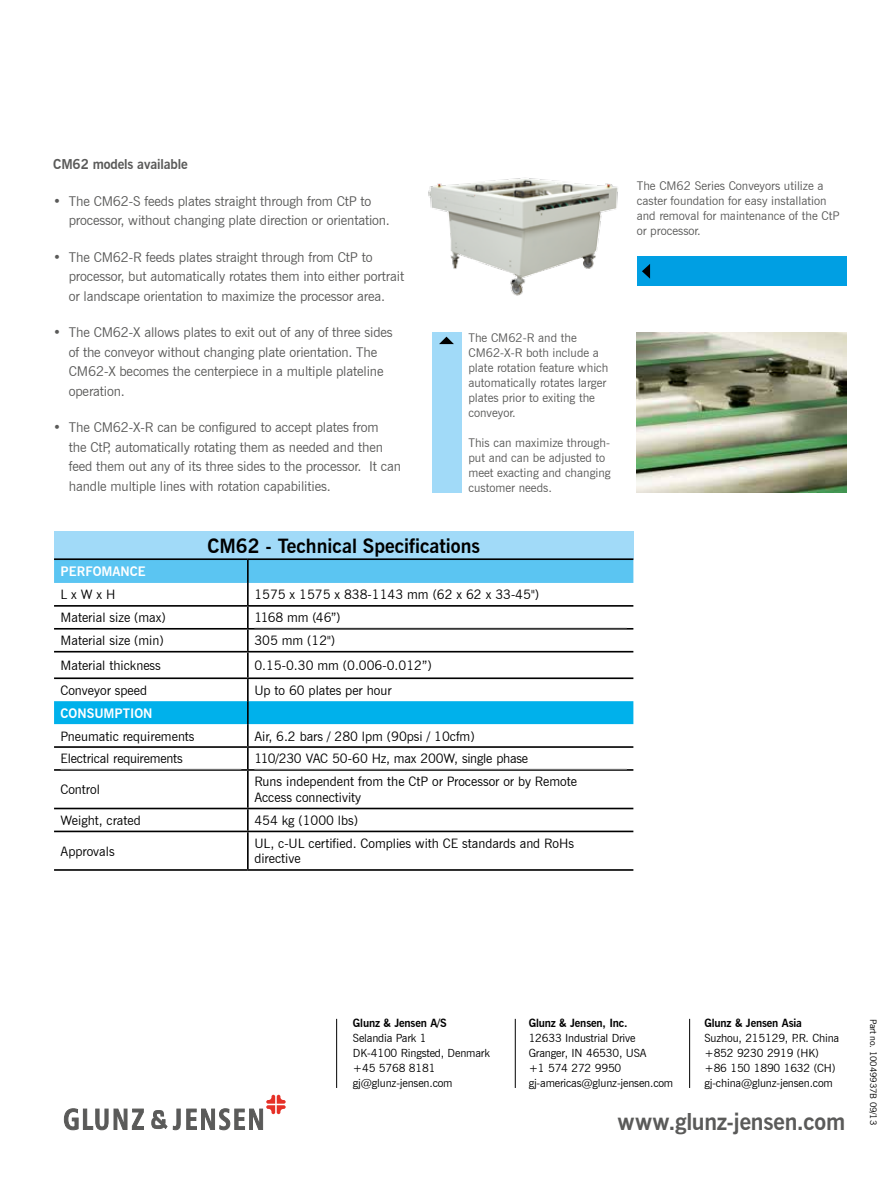
<style>
.page{position:relative;width:893px;height:1191px;background:#fff}
.page>*{position:absolute;margin:0;border:0;box-sizing:border-box;transform-origin:0 0}
.t1{font:700 23.1px "News Gothic BT";letter-spacing:-.01em;color:#5a5a59}
.t2{font:700 19.5px "News Gothic BT";color:#000}
.t3{font:13.5px/19.5px "News Gothic BT";letter-spacing:-.01em;color:#5a5a59}
.t4{font:700 13.5px "News Gothic BT";letter-spacing:-.01em;color:#5a5a59}
.t5{font:13.05px/15.6px "News Gothic BT";color:#000}
.t6{font:13.05px "News Gothic BT";letter-spacing:-.02em;color:#000}
.t7{font:700 13.05px "News Gothic BT";color:#fff}
.t8{font:12px/15px "News Gothic BT";color:#5a5a59}
.t9{font:11.25px/15px "News Gothic BT";letter-spacing:-.015em;color:#000}
.t10{font:700 11.25px "News Gothic BT";letter-spacing:-.015em;color:#000}
.t11{font:9px "News Gothic BT";letter-spacing:-.015em;color:#000}
</style>
<div class="page">
<div style="left:637px;top:256px;width:209px;height:30px;background:#009fe3"></div>
<svg style="left:642px;top:264px;width:8px;height:15px"></svg>
<img style="left:428px;top:177px;width:190px;height:119px">
<div style="left:432px;top:333px;width:29px;height:160px;background:#a1daf8"></div>
<svg style="left:439px;top:337px;width:15px;height:7px"></svg>
<div style="left:54px;top:531px;width:579px;height:28px;background:#a1daf8"></div>
<div style="left:54px;top:560px;width:579px;height:23px;background:#5bc5f2"></div>
<div style="left:54px;top:701px;width:579px;height:23px;background:#00b1eb"></div>
<hr style="left:247px;top:583px;width:2px;height:22px;background:#000">
<hr style="left:54px;top:605px;width:194px;height:1px;background:#000">
<hr style="left:248px;top:605px;width:385px;height:1px;background:#000">
<hr style="left:247px;top:606px;width:2px;height:22px;background:#000">
<hr style="left:54px;top:628px;width:194px;height:1px;background:#000">
<hr style="left:248px;top:628px;width:385px;height:1px;background:#000">
<hr style="left:247px;top:629px;width:2px;height:22px;background:#000">
<hr style="left:54px;top:651px;width:194px;height:1px;background:#000">
<hr style="left:248px;top:651px;width:385px;height:1px;background:#000">
<hr style="left:247px;top:652px;width:2px;height:25px;background:#000">
<hr style="left:54px;top:677px;width:194px;height:2px;background:#000">
<hr style="left:248px;top:677px;width:385px;height:2px;background:#000">
<hr style="left:247px;top:679px;width:2px;height:22px;background:#000">
<hr style="left:247px;top:724px;width:2px;height:22px;background:#000">
<hr style="left:54px;top:746px;width:194px;height:2px;background:#000">
<hr style="left:248px;top:746px;width:385px;height:2px;background:#000">
<hr style="left:247px;top:748px;width:2px;height:21px;background:#000">
<hr style="left:54px;top:769px;width:194px;height:1px;background:#000">
<hr style="left:248px;top:769px;width:385px;height:1px;background:#000">
<hr style="left:247px;top:770px;width:2px;height:37px;background:#000">
<hr style="left:247px;top:809px;width:2px;height:21px;background:#000">
<hr style="left:54px;top:807px;width:194px;height:2px;background:#000">
<hr style="left:248px;top:807px;width:385px;height:2px;background:#000">
<hr style="left:54px;top:830px;width:194px;height:2px;background:#000">
<hr style="left:248px;top:830px;width:385px;height:2px;background:#000">
<hr style="left:247px;top:832px;width:2px;height:37px;background:#000">
<hr style="left:54px;top:869px;width:194px;height:1px;background:#000">
<hr style="left:248px;top:869px;width:385px;height:1px;background:#000">
<hr style="left:54px;top:558px;width:194px;height:2px;background:#000">
<hr style="left:248px;top:558px;width:385px;height:2px;background:#000">
<hr style="left:247px;top:560px;width:2px;height:23px;background:#000">
<hr style="left:247px;top:701px;width:2px;height:23px;background:#000">
<hr style="left:254px;top:627px;width:373px;height:1px;background:#dadada">
<hr style="left:61px;top:768px;width:180px;height:1px;background:#dadada">
<hr style="left:254px;top:768px;width:373px;height:1px;background:#dadada">
<hr style="left:689px;top:1018px;width:1px;height:70px;background:#000">
<hr style="left:515px;top:1018px;width:1px;height:70px;background:#000">
<hr style="left:336px;top:1018px;width:1px;height:70px;background:#000">
<svg style="left:64px;top:1108px;width:44px;height:22px"></svg>
<svg style="left:114px;top:1108px;width:30px;height:21px"></svg>
<svg style="left:152px;top:1110px;width:15px;height:18px"></svg>
<svg style="left:173px;top:1108px;width:7px;height:22px"></svg>
<svg style="left:186px;top:1094px;width:100px;height:36px"></svg>
<img style="left:637px;top:333px;width:209px;height:160px">
<p class="t4" style="left:53px;top:156px;width:136px">CM62 models available</p>
<p class="t3" style="left:69px;top:191px;width:322px;text-indent:-16px">• The CM62-S feeds plates straight through from CtP to processor, without changing plate direction or orientation.</p>
<p class="t3" style="left:69px;top:247px;width:337px;text-indent:-16px">• The CM62-R feeds plates straight through from CtP to processor, but automatically rotates them into either portrait or landscape orientation to maximize the processor area.</p>
<p class="t3" style="left:69px;top:322px;width:325px;text-indent:-16px">• The CM62-X allows plates to exit out of any of three sides of the conveyor without changing plate orientation. The CM62-X becomes the centerpiece in a multiple plateline operation.</p>
<p class="t3" style="left:69px;top:417px;width:334px;text-indent:-16px">• The CM62-X-R can be configured to accept plates from<br>the CtP, automatically rotating them as needed and then feed them out any of its three sides to the processor. It can handle multiple lines with rotation capabilities.</p>
<p class="t8" style="left:468px;top:330px;width:142px">The CM62-R and the<br>CM62-X-R both include a plate rotation feature which automatically rotates larger plates prior to exiting the conveyor.</p>
<p class="t8" style="left:468px;top:435px;width:144px">This can maximize through&shy;put and can be adjusted to meet exacting and changing customer needs.</p>
<h2 class="t2" style="left:207px;top:534px;width:274px">CM62 - Technical Specifications</h2>
<p class="t7" style="left:61px;top:564px;width:87px">Perfomance</p>
<p class="t5" style="left:61px;top:587px;width:56px">L x W x H</p>
<p class="t5" style="left:254px;top:587px;width:286px">1575 x 1575 x 838-1143 mm (62 x 62 x 33-45")</p>
<p class="t5" style="left:61px;top:610px;width:107px">Material size (max)</p>
<p class="t5" style="left:254px;top:610px;width:88px">1168 mm (46”)</p>
<p class="t5" style="left:61px;top:632px;width:105px">Material size (min)</p>
<p class="t5" style="left:254px;top:632px;width:82px">305 mm (12")</p>
<p class="t5" style="left:61px;top:657px;width:102px">Material thickness</p>
<p class="t5" style="left:254px;top:657px;width:179px">0.15-0.30 mm (0.006-0.012”)</p>
<p class="t5" style="left:61px;top:682px;width:88px">Conveyor speed</p>
<p class="t5" style="left:254px;top:682px;width:139px">Up to 60 plates per hour</p>
<p class="t7" style="left:61px;top:705px;width:53px">Consumpt</p>
<p class="t7" style="left:130px;top:705px;width:24px">ion</p>
<p class="t5" style="left:61px;top:728px;width:136px">Pneumatic requirements</p>
<p class="t5" style="left:254px;top:728px;width:222px">Air, 6.2 bars / 280 lpm (90psi / 10cfm)</p>
<p class="t5" style="left:61px;top:751px;width:124px">Electrical requirements</p>
<p class="t6" style="left:254px;top:751px;width:275px">110/230 VAC 50-60 Hz, max 200W, single phase</p>
<p class="t5" style="left:61px;top:781px;width:41px">Control</p>
<p class="t5" style="left:254px;top:774px;width:324px">Runs independent from the CtP or Processor or by Remote<br>Access connectivity</p>
<p class="t5" style="left:61px;top:812px;width:82px">Weight, crated</p>
<p class="t5" style="left:254px;top:812px;width:105px">454 kg (1000 lbs)</p>
<p class="t5" style="left:61px;top:843px;width:56px">Approvals</p>
<p class="t5" style="left:254px;top:835px;width:321px">UL, c-UL certified. Complies with CE standards and RoHs directive</p>
<p class="t8" style="left:637px;top:178px;width:204px">The CM62 Series Conveyors utilize a caster foundation for easy installation and removal for maintenance of the CtP or processor.</p>
<p class="t10" style="left:353px;top:1016px;width:95px">Glunz &amp; Jensen A/S</p>
<p class="t9" style="left:353px;top:1030px;width:138px">Selandia Park 1<br>DK-4100 Ringsted, Denmark +45 5768 8181 gj@glunz-jensen.com</p>
<p class="t10" style="left:529px;top:1016px;width:100px">Glunz &amp; Jensen, I nc.</p>
<p class="t9" style="left:529px;top:1030px;width:146px">12633 Industrial Drive<br>Granger, IN 46530, USA<br>+1 574 272 9950 gj-americas@glunz-jensen.com</p>
<p class="t10" style="left:704px;top:1016px;width:99px">Glunz &amp; Jensen Asia</p>
<p class="t9" style="left:704px;top:1030px;width:136px">Suzhou, 215129, P.R. China +852 9230 2919 (HK) +86 150 1890 1632 (CH) gj-china@glunz-jensen.com</p>
<h1 class="t1" style="left:618px;top:1107px;width:229px">www.glunz-jensen.com</h1>
<p class="t11" style="left:879px;top:1018px;width:108px;rotate:90deg">Part no. 10049937B 09/13</p>
</div>
